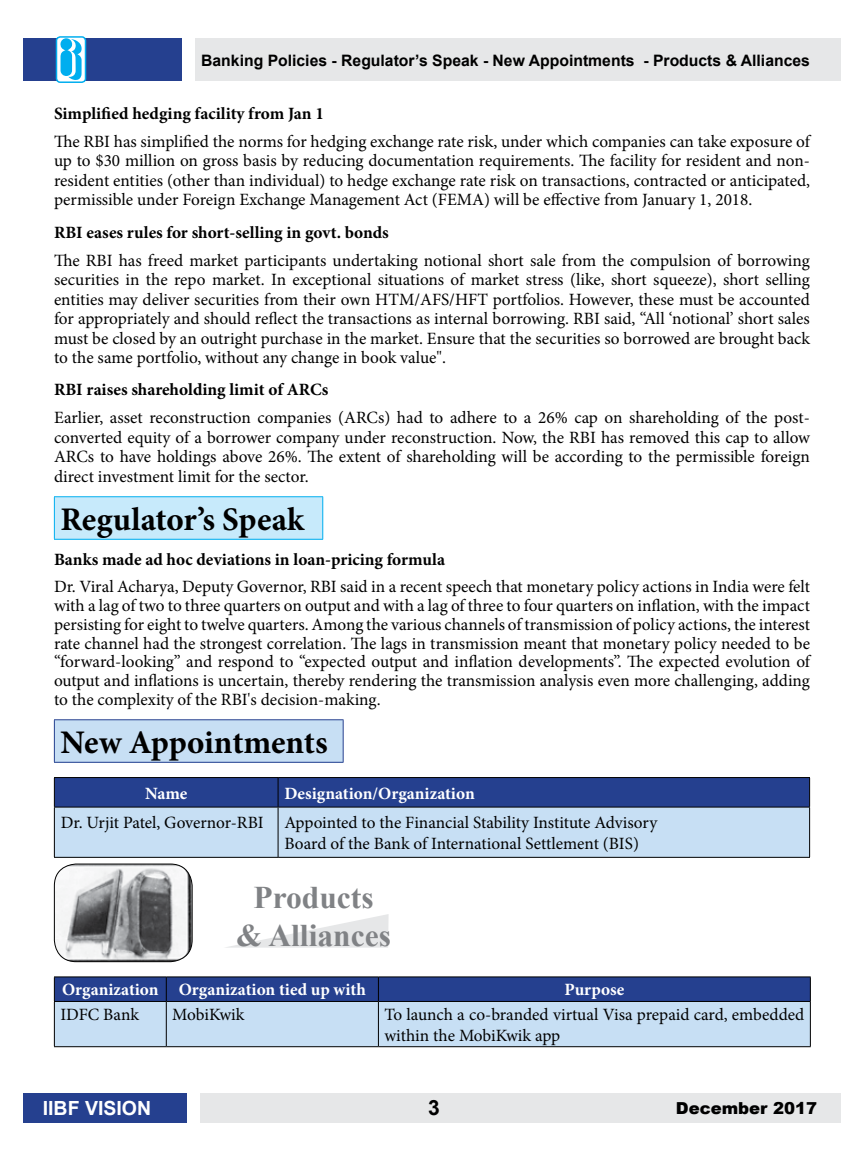
<style>
.page{position:relative;width:864px;height:1161px;background:#fff}
.page>*{position:absolute;margin:0;border:0;box-sizing:border-box;transform-origin:0 0}
.t1{font:700 33px "Minion Pro";letter-spacing:-.005em;color:#000}
.t2{font:700 31.5px/37.8px "Times New Roman";color:#808285;text-align:center}
.t3{font:700 21px "Arial";color:#000}
.t4{font:700 19.5px "Arial";color:#fff}
.t5{font:17.25px/19.5px "Minion Pro";color:#000;text-align:justify}
.t6{font:700 17.25px "Minion Pro";color:#000}
.t7{font:700 17.25px "Minion Pro";color:#fff}
.t8{font:900 16.5px "Arial";color:#000}
.t9{font:700 15.75px "Arial";color:#000}
</style>
<div class="page">
<div style="left:195px;top:38px;width:646px;height:43px;background:#e6e7e8"></div>
<div style="left:23px;top:38px;width:159px;height:43px;background:#25408f"></div>
<div style="left:200px;top:1093px;width:641px;height:30px;background:#e6e7e8"></div>
<div style="left:23px;top:1093px;width:164px;height:30px;background:#25408f"></div>
<div style="left:57px;top:37px;width:29px;height:45px;background:#fff;border-radius:4px"></div>
<div style="left:56px;top:36px;width:30px;height:47px;border:2px solid #00aeef;border-radius:4px"></div>
<svg style="left:60px;top:38px;width:22px;height:43px"></svg>
<div style="left:54px;top:497px;width:269px;height:42px;background:#c7eafb"></div>
<hr style="left:54px;top:496px;width:269px;height:1px;background:#00aeef">
<hr style="left:54px;top:497px;width:1px;height:42px;background:#00aeef">
<hr style="left:322px;top:497px;width:1px;height:42px;background:#00aeef">
<hr style="left:54px;top:539px;width:269px;height:1px;background:#00aeef">
<div style="left:54px;top:720px;width:289px;height:42px;background:#c7dff4"></div>
<hr style="left:54px;top:719px;width:290px;height:1px;background:#25408f">
<hr style="left:54px;top:720px;width:1px;height:42px;background:#25408f">
<hr style="left:343px;top:720px;width:1px;height:42px;background:#25408f">
<hr style="left:54px;top:762px;width:290px;height:1px;background:#25408f">
<hr style="left:54px;top:777px;width:224px;height:1px;background:#000">
<hr style="left:278px;top:777px;width:532px;height:1px;background:#000">
<svg style="left:54px;top:778px;width:756px;height:79px;background:#89a2cb"></svg>
<hr style="left:54px;top:807px;width:224px;height:1px;background:#000">
<hr style="left:54px;top:807px;width:1px;height:50px;background:#000">
<hr style="left:278px;top:807px;width:532px;height:1px;background:#000">
<hr style="left:278px;top:807px;width:1px;height:50px;background:#000">
<hr style="left:809px;top:807px;width:1px;height:50px;background:#000">
<hr style="left:54px;top:857px;width:224px;height:1px;background:#000">
<hr style="left:278px;top:857px;width:532px;height:1px;background:#000">
<img style="left:54px;top:864px;width:138px;height:98px">
<div style="left:54px;top:864px;width:139px;height:98px;border:1px solid #000;border-radius:22px"></div>
<svg style="left:226px;top:914px;width:163px;height:34px"></svg>
<svg style="left:54px;top:977px;width:757px;height:69px;background:#8da6ce"></svg>
<hr style="left:54px;top:1001px;width:112px;height:1px;background:#000">
<hr style="left:54px;top:1002px;width:1px;height:44px;background:#000">
<hr style="left:166px;top:1001px;width:212px;height:1px;background:#000">
<hr style="left:166px;top:1002px;width:1px;height:44px;background:#000">
<hr style="left:378px;top:1001px;width:433px;height:1px;background:#000">
<hr style="left:378px;top:1002px;width:1px;height:44px;background:#000">
<hr style="left:810px;top:1002px;width:1px;height:44px;background:#000">
<hr style="left:54px;top:1046px;width:112px;height:1px;background:#000">
<hr style="left:166px;top:1046px;width:212px;height:1px;background:#000">
<hr style="left:378px;top:1046px;width:433px;height:1px;background:#000">
<p class="t9" style="left:201px;top:50px;width:610px">Banking Policies - Regulator’s Speak - New Appointments - Products &amp; Alliances</p>
<p class="t6" style="left:54px;top:101px;width:272px">Simplified hedging facility from Jan 1</p>
<p class="t5" style="left:54px;top:132px;width:758px">The RBI has simplified the norms for hedging exchange rate risk, under which companies can take exposure of up to $30 million on gross basis by reducing documentation requirements. The facility for resident and non&shy;resident entities (other than individual) to hedge exchange rate risk on transactions, contracted or anticipated, permissible under Foreign Exchange Management Act (FEMA) will be effective from January 1, 2018.</p>
<p class="t6" style="left:54px;top:220px;width:336px">RBI eases rules for short-selling in govt. bonds</p>
<p class="t5" style="left:54px;top:250px;width:758px">The RBI has freed market participants undertaking notional short sale from the compulsion of borrowing securities in the repo market. In exceptional situations of market stress (like, short squeeze), short selling entities may deliver securities from their own HTM/AFS/HFT portfolios. However, these must be accounted for appropriately and should reflect the transactions as internal borrowing. RBI said, “All ‘notional’ short sales must be closed by an outright purchase in the market. Ensure that the securities so borrowed are brought back to the same portfolio, without any change in book value".</p>
<p class="t6" style="left:54px;top:378px;width:276px">RBI raises shareholding limit of ARCs</p>
<p class="t5" style="left:54px;top:408px;width:758px">Earlier, asset reconstruction companies (ARCs) had to adhere to a 26% cap on shareholding of the post&shy;converted equity of a borrower company under reconstruction. Now, the RBI has removed this cap to allow ARCs to have holdings above 26%. The extent of shareholding will be according to the permissible foreign direct investment limit for the sector.</p>
<h1 class="t1" style="left:60px;top:496px;width:245px">Regulator’s Speak</h1>
<p class="t6" style="left:54px;top:547px;width:393px">Banks made ad hoc deviations in loan-pricing formula</p>
<p class="t5" style="left:54px;top:578px;width:758px;line-height:18.8px">Dr. Viral Acharya, Deputy Governor, RBI said in a recent speech that monetary policy actions in India were felt with a lag of two to three quarters on output and with a lag of three to four quarters on inflation, with the impact persisting for eight to twelve quarters. Among the various channels of transmission of policy actions, the interest rate channel had the strongest correlation. The lags in transmission meant that monetary policy needed to be “forward-looking” and respond to “expected output and inflation developments”. The expected evolution of output and inflations is uncertain, thereby rendering the transmission analysis even more challenging, adding to the complexity of the RBI's decision-making.</p>
<h1 class="t1" style="left:60px;top:719px;width:269px">New Appointments</h1>
<p class="t7" style="left:145px;top:781px;width:44px">Name</p>
<p class="t7" style="left:284px;top:781px;width:192px">Designation/Organization</p>
<p class="t5" style="left:284px;top:812px;width:374px;line-height:20.7px;text-indent:-224px">Dr. Urjit Patel, Governor-RBI Appointed to the Financial Stability Institute Advisory<br>Board of the Bank of International Settlement (BIS)</p>
<h2 class="t2" style="left:236px;top:878px;width:156px">Products<br>&amp; Alliances</h2>
<p class="t7" style="left:62px;top:978px;width:305px">Organization Organization tied up with</p>
<p class="t7" style="left:564px;top:978px;width:62px">Purpose</p>
<p class="t5" style="left:60px;top:1005px;width:80px">IDFC Bank</p>
<p class="t5" style="left:172px;top:1005px;width:74px">MobiKwik</p>
<p class="t5" style="left:384px;top:1004px;width:421px;line-height:20.7px">To launch a co-branded virtual Visa prepaid card, embedded within the MobiKwik app</p>
<p class="t4" style="left:43px;top:1094px;width:110px">IIBF VISION</p>
<p class="t3" style="left:428px;top:1093px;width:13px">3</p>
<p class="t8" style="left:676px;top:1096px;width:143px">December 2017</p>
</div>
